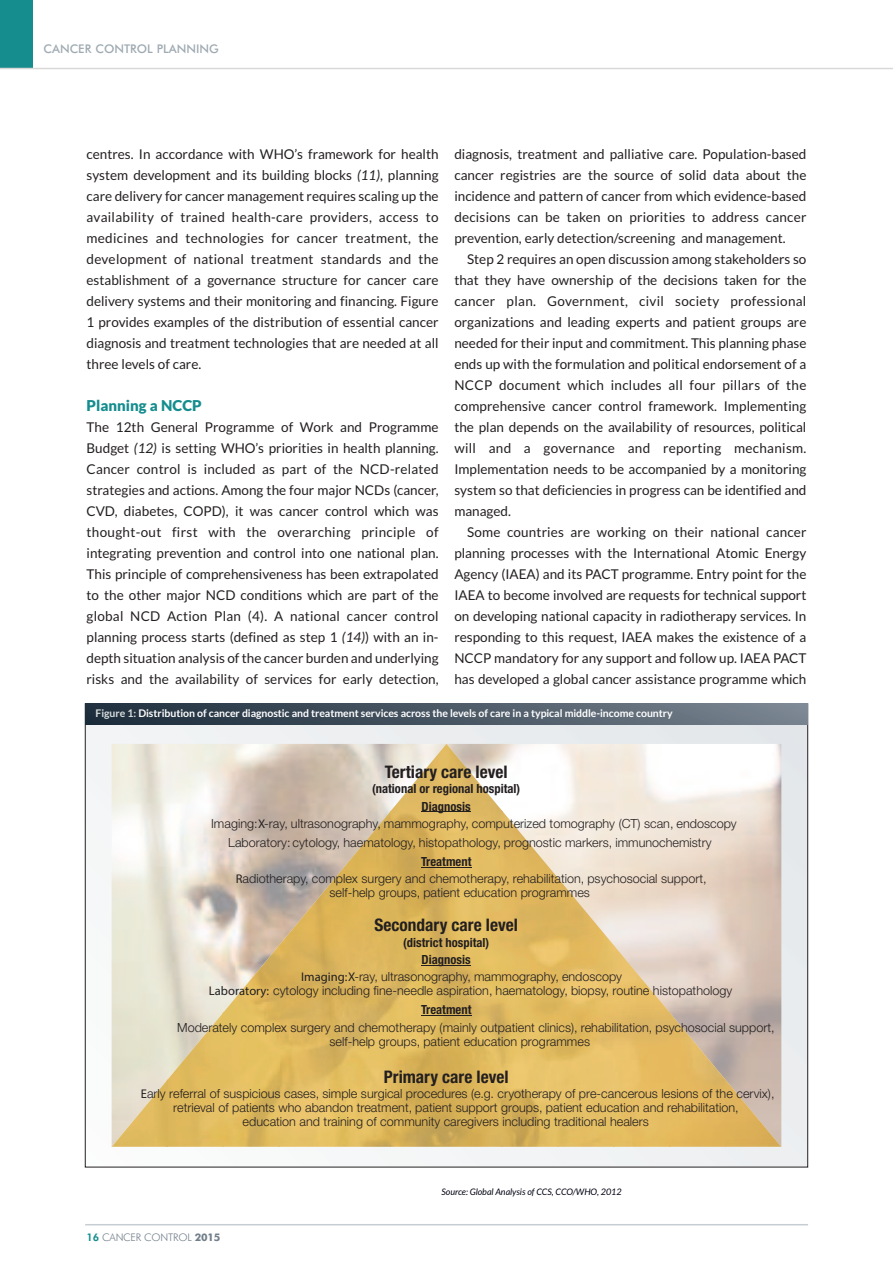
<style>
.page{position:relative;width:893px;height:1263px;background:#fff}
.page>*{position:absolute;margin:0;border:0;box-sizing:border-box;transform-origin:0 0}
.t1{font:700 condensed 17.25px "Helvetica Neue";color:#231f20}
.t2{font:900 15px "Lato";color:#158d8e}
.t3{font:13.5px/21px "Lato";color:#231f20;text-align:justify}
.t4{font:300 12.6px/17.2px "Helvetica Neue";color:#231f20}
.t5{font:700 condensed 12.6px "Helvetica Neue";color:#231f20}
.t6{font:500 12px "Futura BT";color:#9faab2}
.t7{font:700 10.5px "Lato";letter-spacing:-.005em;color:#fff}
.t8{font:300 10.5px "Futura BT";letter-spacing:-.015em;color:#727f8a}
.t9{font:italic 9px "Lato";letter-spacing:-.005em;color:#000212}
.s1{font-style:italic}
.s2{color:#d9dfdf}
.s3{font-family:"Helvetica Neue LT Std";font-weight:500;font-stretch:condensed}
.s4{font-weight:700;font-stretch:condensed}
.s5{font-family:"Helvetica Neue LT Std";font-weight:700;font-stretch:condensed}
.s6{font-weight:800;color:#158d8e}
.s7{font-weight:700}
</style>
<div class="page">
<hr style="left:85px;top:1224px;width:723px;height:1px;background:#c6ced3">
<div style="left:0;top:0;width:32px;height:68px;background:#158d8e"></div>
<hr style="left:0;top:68px;width:893px;height:1px;background:#d8d9d7">
<div style="left:85px;top:704px;width:722px;height:463px;background:#eff1f3"></div>
<img style="left:112px;top:744px;width:669px;height:335px">
<img style="left:112px;top:1147px;width:669px;height:1px">
<img style="left:390px;top:744px;width:113px;height:403px">
<img style="left:334px;top:810px;width:57px;height:337px">
<img style="left:502px;top:810px;width:57px;height:337px">
<img style="left:278px;top:877px;width:57px;height:270px">
<img style="left:558px;top:877px;width:56px;height:270px">
<img style="left:223px;top:945px;width:56px;height:202px">
<img style="left:613px;top:945px;width:57px;height:202px">
<img style="left:167px;top:1012px;width:56px;height:135px">
<img style="left:669px;top:1011px;width:57px;height:136px">
<img style="left:112px;top:1079px;width:56px;height:68px">
<img style="left:725px;top:1078px;width:56px;height:69px">
<hr style="left:422px;top:812px;width:49px;height:1px;background:#231f20">
<hr style="left:421px;top:867px;width:50px;height:1px;background:#231f20">
<hr style="left:422px;top:965px;width:49px;height:1px;background:#231f20">
<hr style="left:421px;top:1015px;width:50px;height:1px;background:#231f20">
<div style="left:85px;top:703px;width:723px;height:22px;background:linear-gradient(to right,#1c2b3a,#798591)"></div>
<p class="t6" style="left:44px;top:44px;width:177px">CANCER CONTROL PLANNING</p>
<p class="t3" style="left:87px;top:144px;width:354px">centres. In accordance with WHO’s framework for health system development and its building blocks <span class="s1">(11)</span>, planning care delivery for cancer management requires scaling up the availability of trained health-care providers, access to medicines and technologies for cancer treatment, the development of national treatment standards and the establishment of a governance structure for cancer care delivery systems and their monitoring and financing. Figure 1 provides examples of the distribution of essential cancer diagnosis and treatment technologies that are needed at all three levels of care.</p>
<p class="t2" style="left:87px;top:397px;width:117px">Planning a NCCP</p>
<p class="t3" style="left:87px;top:417px;width:354px">The 12th General Programme of Work and Programme Budget <span class="s1">(12)</span> is setting WHO’s priorities in health planning.<br>Cancer control is included as part of the NCD-related strategies and actions. Among the four major NCDs (cancer, CVD, diabetes, COPD), it was cancer control which was thought-out first with the overarching principle of integrating prevention and control into one national plan.<br>This principle of comprehensiveness has been extrapolated to the other major NCD conditions which are part of the global NCD Action Plan (4). A national cancer control planning process starts (defined as step 1 <span class="s1">(14)</span>) with an in&shy;depth situation analysis of the cancer burden and underlying risks and the availability of services for early detection,</p>
<p class="t3" style="left:454px;top:144px;width:354px">diagnosis, treatment and palliative care. Population-based cancer registries are the source of solid data about the incidence and pattern of cancer from which evidence-based decisions can be taken on priorities to address cancer prevention, early detection/screening and management.</p>
<p class="t3" style="left:454px;top:249px;width:354px;text-indent:13px">Step 2 requires an open discussion among stakeholders so that they have ownership of the decisions taken for the cancer plan. Government, civil society professional organizations and leading experts and patient groups are needed for their input and commitment. This planning phase ends up with the formulation and political endorsement of a NCCP document which includes all four pillars of the comprehensive cancer control framework. Implementing the plan depends on the availability of resources, political will and a governance and reporting mechanism.<br>Implementation needs to be accompanied by a monitoring system so that deficiencies in progress can be identified and managed.</p>
<p class="t3" style="left:454px;top:522px;width:354px;text-indent:13px">Some countries are working on their national cancer planning processes with the International Atomic Energy Agency (IAEA) and its PACT programme. Entry point for the IAEA to become involved are requests for technical support on developing national capacity in radiotherapy services. In responding to this request, IAEA makes the existence of a NCCP mandatory for any support and follow up. IAEA PACT has developed a global cancer assistance programme which</p>
<p class="t7" style="left:96px;top:707px;width:579px"><span class="s2">Figure 1:</span> Distribution of cancer diagnostic and treatment services across the levels of care in a typical middle-income country</p>
<p class="t1" style="left:385px;top:765px;width:124px">Tertiary care level</p>
<p class="t5" style="left:372px;top:784px;width:150px">(national or regional hospital)</p>
<p class="t5" style="left:422px;top:802px;width:51px">Diagnosis</p>
<p class="t4" style="left:211px;top:815px;width:527px">Imaging:<span class="s3">X</span>-ray, ultrasonography, mammography, computerized tomography (CT) scan, endoscopy</p>
<p class="t4" style="left:228px;top:835px;width:78px">Laboratory cy</p>
<p class="t4" style="left:287px;top:835px;width:426px">: tology, haematology, histopathology, prognostic markers, immunochemistry</p>
<p class="t4" style="left:236px;top:854px;width:472px;text-indent:185px"><span class="s4">Treatment<br></span><span class="s3">R</span>adiotherapy, complex surgery and chemotherapy, rehabilitation, psychosocial support,</p>
<p class="t4" style="left:329px;top:885px;width:262px">self-help groups, patient education programmes</p>
<p class="t1" style="left:375px;top:918px;width:145px">Secondary care level</p>
<p class="t5" style="left:403px;top:938px;width:87px">(district hospital)</p>
<p class="t5" style="left:422px;top:955px;width:51px">Diagnosis</p>
<p class="t4" style="left:301px;top:969px;width:322px"><span class="s5">Imaging:</span><span class="s3">X</span>-ray, ultrasonography, mammography, endoscopy</p>
<p class="t4" style="left:421px;top:983px;width:313px;line-height:18.9px;text-indent:-212px"><span class="s5">Laboratory:</span> cytology including fine-needle aspiration, haematology, biopsy, routine histopathology<br><span class="s4">Treatment</span></p>
<p class="t4" style="left:329px;top:1021px;width:447px;line-height:14.1px;text-indent:-152px">Moderately complex surgery and chemotherapy (mainly outpatient clinics), rehabilitation, psychosocial support, self-help groups, patient education programmes</p>
<p class="t1" style="left:384px;top:1071px;width:126px">Primary care level</p>
<p class="t4" style="left:141px;top:1086px;width:635px"><span class="s3">E</span>arly referral of suspicious cases, simple surgical procedures (e.g. cryotherapy of pre-cancerous lesions of the cervix),</p>
<p class="t4" style="left:173px;top:1100px;width:567px">retrieval of patients who abandon treatment, patient support groups, patient education and rehabilitation,</p>
<p class="t4" style="left:243px;top:1114px;width:408px">education and training of community caregivers including traditional healers</p>
<p class="t8" style="left:87px;top:1233px;width:135px"><span class="s6">16</span> CANCER CONTROL <span class="s7">2015</span></p>
<p class="t9" style="left:442px;top:1187px;width:181px">Source: Global Analysis of CCS, CCO/WHO, 2012</p>
</div>
